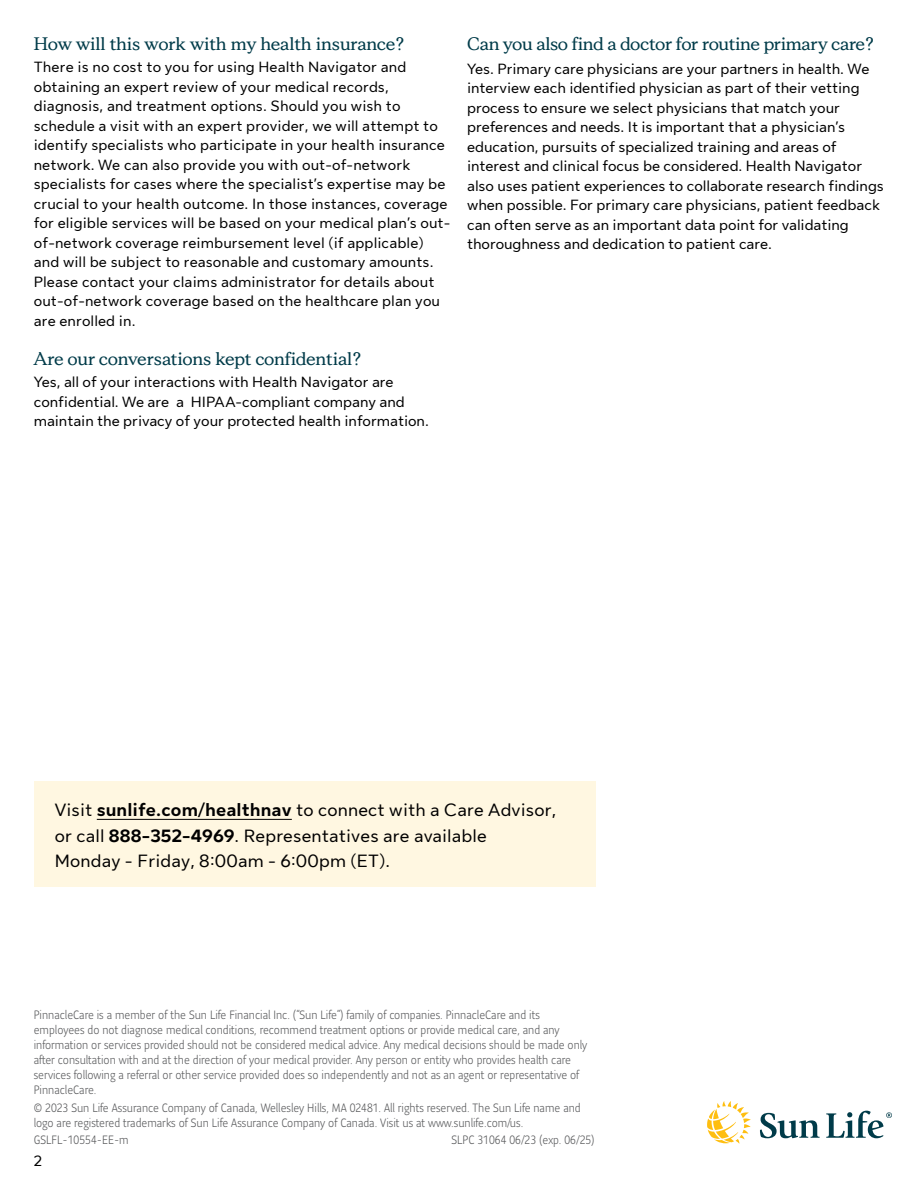
<style>
.page{position:relative;width:918px;height:1188px;background:#fff}
.page>*{position:absolute;margin:0;border:0;box-sizing:border-box;transform-origin:0 0}
.P-Intro_Paragraph_12{font:18px/25.5px "Sun Life New Text";letter-spacing:.01em;color:#000}
.P-Text_T_10_13{font:700 18px "Sun Life New Display";color:#003b49}
.H2_12_14{font:700 18px "Sun Life New Display";letter-spacing:-.01em;color:#003b49}
.P-Text_T_10_13-2{font:15px/19.5px "Sun Life New Text";color:#000}
.P_Disclosure{font:300 12px/15px "Sun Life Sans Condensed";color:#58595b}
.s1{font-weight:700}
</style>
<div class="page">
<div style="left:34px;top:781px;width:561px;height:105px;background:#fff7e1"></div>
<hr style="left:97px;top:819px;width:195px;height:1px;background:#000">
<svg style="left:707px;top:1101px;width:44px;height:43px"></svg>
<svg style="left:760px;top:1111px;width:132px;height:27px"></svg>
<p class="P-Text_T_10_13" style="left:34px;top:32px;width:373px">How will this work with my health insurance?</p>
<p class="P-Text_T_10_13-2" style="left:34px;top:57px;width:418px">There is no cost to you for using Health Navigator and obtaining an expert review of your medical records, diagnosis, and treatment options. Should you wish to schedule a visit with an expert provider, we will attempt to identify specialists who participate in your health insurance network. We can also provide you with out-of-network specialists for cases where the specialist’s expertise may be crucial to your health outcome. In those instances, coverage for eligible services will be based on your medical plan’s out&shy;of-network coverage reimbursement level (if applicable) and will be subject to reasonable and customary amounts.<br>Please contact your claims administrator for details about out-of-network coverage based on the healthcare plan you are enrolled in.</p>
<p class="P-Text_T_10_13" style="left:34px;top:346px;width:330px">Are our conversations kept confidential?</p>
<p class="P-Text_T_10_13-2" style="left:34px;top:371px;width:397px">Yes, all of your interactions with Health Navigator are confidential. We are a HIPAA-compliant company and maintain the privacy of your protected health information.</p>
<h2 class="H2_12_14" style="left:467px;top:32px;width:409px">Can you also find a doctor for routine primary care?</h2>
<p class="P-Text_T_10_13-2" style="left:467px;top:58px;width:418px">Yes. Primary care physicians are your partners in health. We interview each identified physician as part of their vetting process to ensure we select physicians that match your preferences and needs. It is important that a physician’s education, pursuits of specialized training and areas of interest and clinical focus be considered. Health Navigator also uses patient experiences to collaborate research findings when possible. For primary care physicians, patient feedback can often serve as an important data point for validating thoroughness and dedication to patient care.</p>
<p class="P-Intro_Paragraph_12" style="left:55px;top:796px;width:503px">Visit <span class="s1">sunlife.com/healthnav</span> to connect with a Care Advisor, or call <span class="s1">888-352-4969</span>. Representatives are available<br>Monday - Friday, 8:00am - 6:00pm (ET).</p>
<p class="P_Disclosure" style="left:34px;top:1007px;width:555px">PinnacleCare is a member of the Sun Life Financial Inc. (“Sun Life”) family of companies. PinnacleCare and its employees do not diagnose medical conditions, recommend treatment options or provide medical care, and any information or services provided should not be considered medical advice. Any medical decisions should be made only after consultation with and at the direction of your medical provider. Any person or entity who provides health care services following a referral or other service provided does so independently and not as an agent or representative of PinnacleCare.</p>
<p class="P_Disclosure" style="left:34px;top:1100px;width:549px">© 2023 Sun Life Assurance Company of Canada, Wellesley Hills, MA 02481. All rights reserved. The Sun Life name and logo are registered trademarks of Sun Life Assurance Company of Canada. Visit us at www.sunlife.com/us.</p>
<p class="P_Disclosure" style="left:34px;top:1132px;width:97px">GSLFL-10554-EE-m</p>
<p class="P_Disclosure" style="left:451px;top:1132px;width:145px">SLPC 31064 06/23 (exp. 06/25)</p>
<p class="P-Text_T_10_13-2" style="left:34px;top:1150px;width:10px">2</p>
</div>
